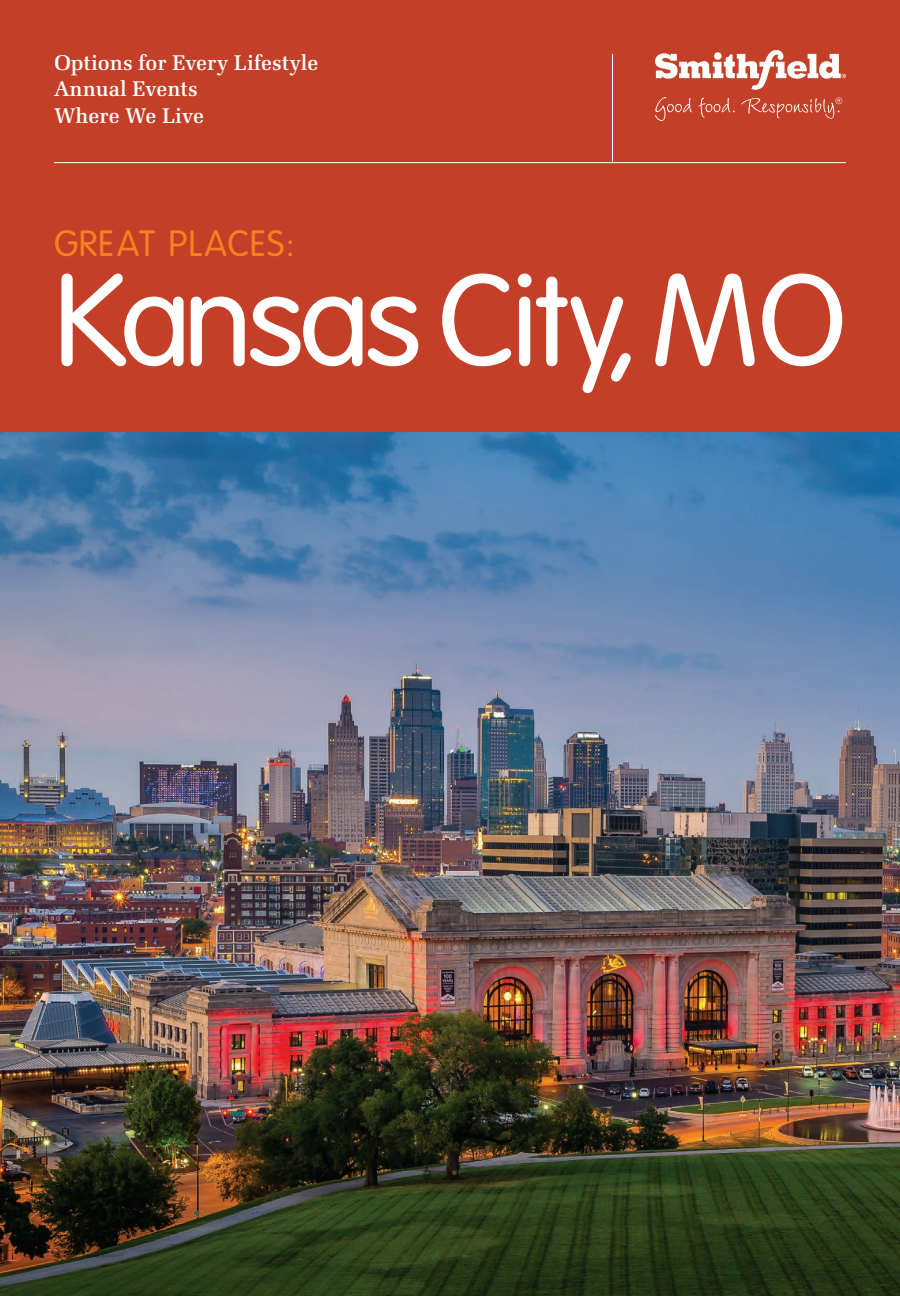
<style>
.page{position:relative;width:900px;height:1296px;background:#fff}
.page>*{position:absolute;margin:0;border:0;box-sizing:border-box;transform-origin:0 0}
.t1{font:300 128px "VAG Rounded";letter-spacing:-.04em;color:#fff}
.t2{font:300 36px "VAG Rounded";letter-spacing:.02em;color:#f58220}
.t3{font:500 22px "Latino URW";color:#fff}
</style>
<div class="page">
<img style="left:0;top:432px;width:900px;height:864px">
<div style="left:0;top:0;width:900px;height:432px;background:#c43f27"></div>
<hr style="left:54px;top:162px;width:792px;height:1px;background:#fff">
<hr style="left:612px;top:54px;width:1px;height:109px;background:#fff">
<svg style="left:655px;top:97px;width:37px;height:24px"></svg>
<svg style="left:698px;top:98px;width:37px;height:19px"></svg>
<svg style="left:741px;top:97px;width:101px;height:22px"></svg>
<svg style="left:655px;top:50px;width:191px;height:40px"></svg>
<p class="t3" style="left:54px;top:49px;width:266px">Options for Every Lifestyle</p>
<p class="t3" style="left:54px;top:76px;width:145px">Annual Events</p>
<p class="t3" style="left:54px;top:102px;width:151px">Where We Live</p>
<p class="t2" style="left:54px;top:222px;width:242px">GREAT PLACES:</p>
<p class="t1" style="left:54px;top:247px;width:794px">Kansas City, MO</p>
</div>
